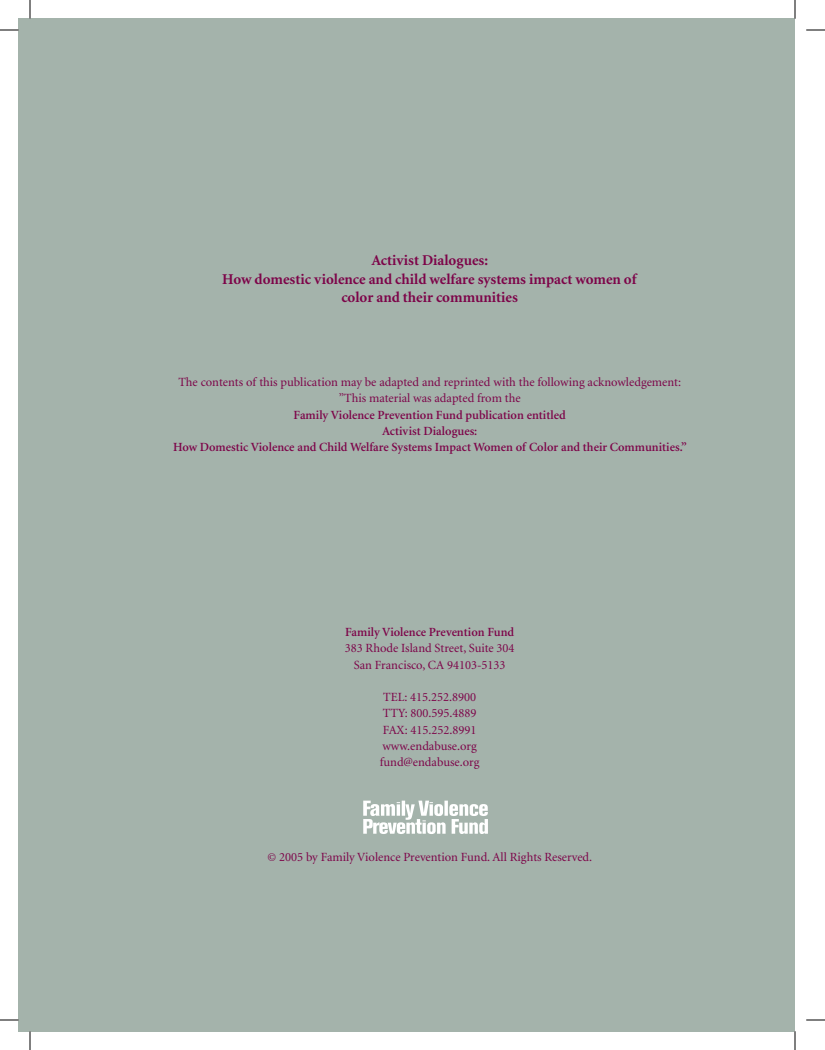
<style>
.page{position:relative;width:825px;height:1050px;background:#fff}
.page>*{position:absolute;margin:0;border:0;box-sizing:border-box;transform-origin:0 0}
.t1{font:700 15px/18.8px "Minion";color:#7d0449;text-align:center}
.t2{font:12.5px/16.2px "Minion";color:#7d0449;text-align:center}
.t3{font:600 12.5px/16.2px "Minion";color:#7d0449;text-align:center}
</style>
<div class="page">
<div style="left:19px;top:19px;width:776px;height:1012px;background:#a4b3ab"></div>
<svg style="left:363px;top:801px;width:125px;height:33px"></svg>
<svg style="left:0;top:29px;width:19px;height:2px"></svg>
<svg style="left:806px;top:29px;width:19px;height:2px"></svg>
<svg style="left:0;top:1019px;width:19px;height:2px"></svg>
<svg style="left:806px;top:1019px;width:19px;height:2px"></svg>
<svg style="left:29px;top:0;width:2px;height:19px"></svg>
<svg style="left:29px;top:1031px;width:2px;height:19px"></svg>
<svg style="left:794px;top:0;width:2px;height:19px"></svg>
<svg style="left:794px;top:1031px;width:2px;height:19px"></svg>
<p class="t1" style="left:222px;top:251px;width:416px">Activist Dialogues:<br>How domestic violence and child welfare systems impact women of color and their communities</p>
<p class="t2" style="left:178px;top:374px;width:504px">The contents of this publication may be adapted and reprinted with the following acknowledgement: ”This material was adapted from the</p>
<p class="t3" style="left:173px;top:407px;width:515px">Family Violence Prevention Fund publication entitled<br>Activist Dialogues:<br>How Domestic Violence and Child Welfare Systems Impact Women of Color and their Communities.”</p>
<p class="t3" style="left:345px;top:624px;width:171px">Family Violence Prevention Fund</p>
<p class="t2" style="left:345px;top:641px;width:171px">383 Rhode Island Street, Suite 304<br>San Francisco, CA 94103-5133</p>
<p class="t2" style="left:380px;top:689px;width:101px;text-align:left">TEL: 415.252.8900<br>TTY: 800.595.4889<br>FAX: 415.252.8991 www.endabuse.org fund@endabuse.org</p>
<p class="t2" style="left:267px;top:849px;width:326px">© 2005 by Family Violence Prevention Fund. All Rights Reserved.</p>
</div>
